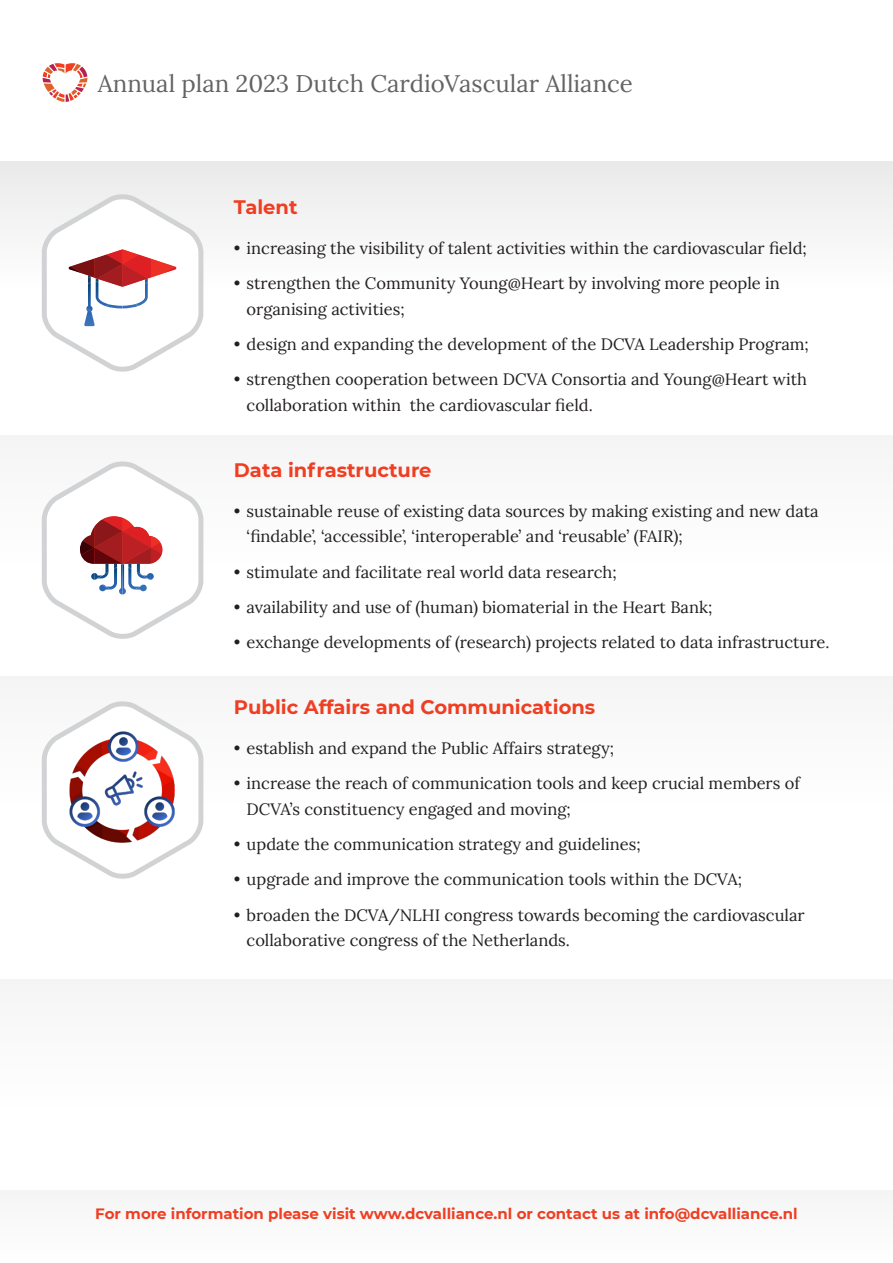
<style>
.page{position:relative;width:893px;height:1263px;background:#fff}
.page>*{position:absolute;margin:0;border:0;box-sizing:border-box;transform-origin:0 0}
.t1{font:24px "Lora";color:#636366}
.t2{font:700 19.5px "Montserrat";color:#ef3e22}
.t3{font:16.5px/25.5px "Lora";color:#231f20}
.t4{font:700 15px "Montserrat";color:#ef3e22}
</style>
<div class="page">
<div style="left:0;top:1191px;width:893px;height:72px;background:#f9f9fa"></div>
<div style="left:0;top:162px;width:893px;height:127px;background:#f4f4f4"></div>
<div style="left:0;top:436px;width:893px;height:127px;background:#f9f9f9"></div>
<div style="left:0;top:676px;width:893px;height:127px;background:#f9f9f9"></div>
<div style="left:0;top:979px;width:893px;height:128px;background:#f9f9fa"></div>
<svg style="left:42px;top:461px;width:162px;height:178px"></svg>
<svg style="left:42px;top:701px;width:162px;height:178px"></svg>
<svg style="left:42px;top:194px;width:162px;height:178px"></svg>
<svg style="left:43px;top:63px;width:44px;height:39px"></svg>
<p class="t1" style="left:98px;top:65px;width:537px">Annual plan 2023 Dutch CardioVascular Alliance</p>
<p class="t2" style="left:234px;top:193px;width:65px">Talent</p>
<p class="t3" style="left:234px;top:234px;width:575px">• increasing the visibility of talent activities within the cardiovascular field;</p>
<p class="t3" style="left:247px;top:270px;width:535px;text-indent:-13px">• strengthen the Community Young@Heart by involving more people in organising activities;</p>
<p class="t3" style="left:234px;top:330px;width:577px">• design and expanding the development of the DCVA Leadership Program;</p>
<p class="t3" style="left:247px;top:366px;width:562px;text-indent:-13px">• strengthen cooperation between DCVA Consortia and Young@Heart with collaboration within the cardiovascular field.</p>
<p class="t2" style="left:234px;top:456px;width:199px">Data infrastructure</p>
<p class="t3" style="left:247px;top:497px;width:573px;text-indent:-13px">• sustainable reuse of existing data sources by making existing and new data ‘findable’, ‘accessible’, ‘interoperable’ and ‘reusable’ (FAIR);</p>
<p class="t3" style="left:234px;top:558px;width:384px">• stimulate and facilitate real world data research;</p>
<p class="t3" style="left:234px;top:593px;width:480px">• availability and use of (human) biomaterial in the Heart Bank;</p>
<p class="t3" style="left:234px;top:628px;width:597px">• exchange developments of (research) projects related to data infrastructure.</p>
<p class="t2" style="left:234px;top:693px;width:363px">Public Affairs and Communications</p>
<p class="t3" style="left:234px;top:734px;width:382px">• establish and expand the Public Affairs strategy;</p>
<p class="t3" style="left:247px;top:769px;width:555px;text-indent:-13px">• increase the reach of communication tools and keep crucial members of<br>DCVA’s constituency engaged and moving;</p>
<p class="t3" style="left:234px;top:830px;width:408px">• update the communication strategy and guidelines;</p>
<p class="t3" style="left:234px;top:865px;width:510px">• upgrade and improve the communication tools within the DCVA;</p>
<p class="t3" style="left:247px;top:901px;width:560px;text-indent:-13px">• broaden the DCVA/NLHI congress towards becoming the cardiovascular collaborative congress of the Netherlands.</p>
<p class="t4" style="left:95px;top:1202px;width:704px">For more information please visit www.dcvalliance.nl or contact us at info@dcvalliance.nl</p>
</div>
